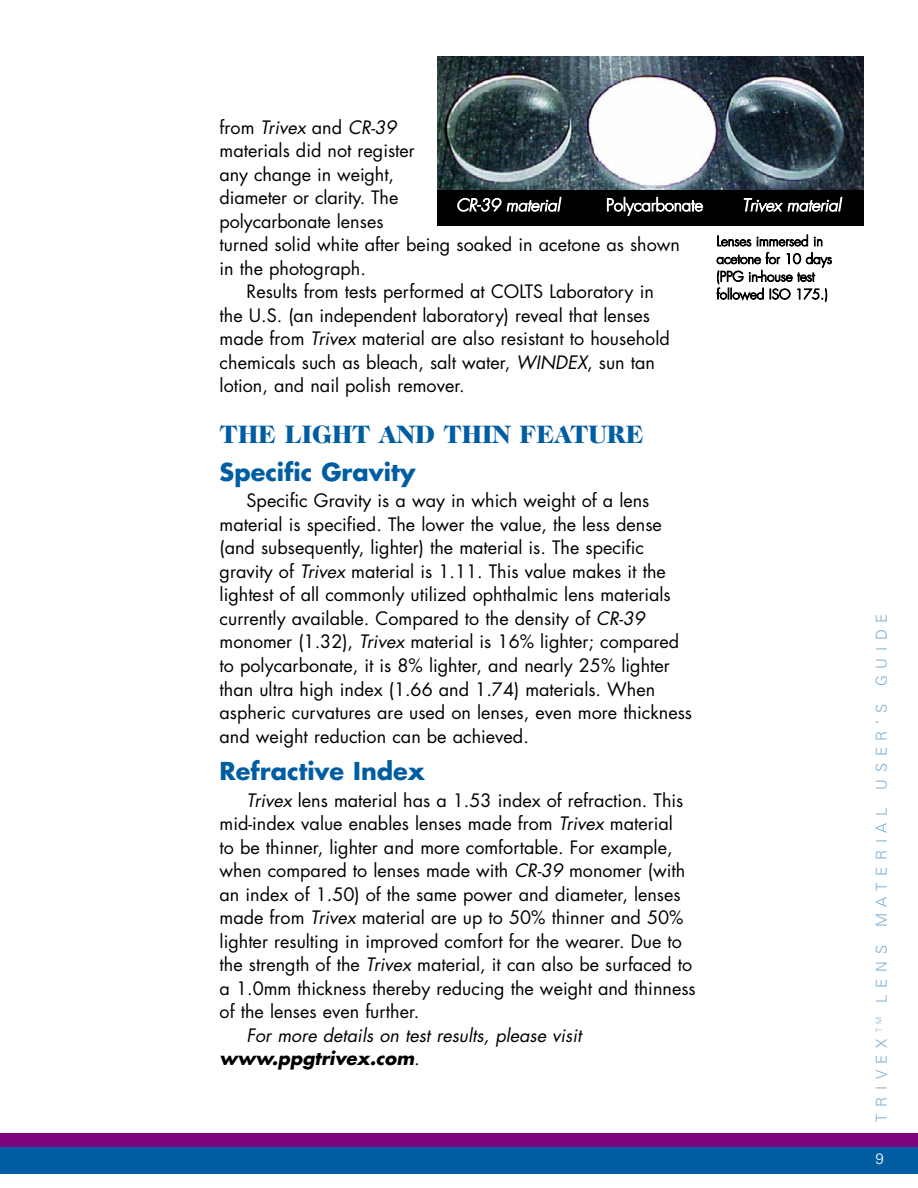
<style>
.page{position:relative;width:918px;height:1188px;background:#fff}
.page>*{position:absolute;margin:0;border:0;box-sizing:border-box;transform-origin:0 0}
.t1{font:900 25.5px "Caslon Two Twenty Four";color:#005da2}
.t2{font:700 24px "Futura";color:#005da2}
.t3{font:18px/23.5px "Futura";color:#000}
.t4{font:italic 18px/23.5px "Futura";color:#000}
.t5{font:italic 300 16.65px "Futura";color:#fff}
.t6{font:300 16.65px "Futura";letter-spacing:-.005em;color:#fff}
.t7{font:300 15px "Univers";letter-spacing:.445em;color:#80aed1}
.t8{font:300 15px "Univers";color:#fff}
.t9{font:300 13.5px/17.7px "Futura";color:#000}
.s1{font-style:italic}
.s2{font-weight:700}
</style>
<div class="page">
<div style="left:0;top:1147px;width:918px;height:27px;background:#005da2"></div>
<div style="left:0;top:1134px;width:918px;height:13px;background:#7f037d"></div>
<img style="left:437px;top:57px;width:427px;height:133px">
<div style="left:437px;top:190px;width:427px;height:35px;background:#000"></div>
<p class="t3" style="left:220px;top:117px;width:462px">from <span class="s1">Trivex</span> and <span class="s1">CR-39<br></span>materials did not register<br>any change in weight,<br>diameter or clarity. The<br>polycarbonate lenses<br>turned solid white after being soaked in acetone as shown in the photograph.</p>
<p class="t3" style="left:220px;top:281px;width:452px;text-indent:27px">Results from tests performed at COLTS Laboratory in the U.S. (an independent laboratory) reveal that lenses made from <span class="s1">Trivex</span> material are also resistant to household chemicals such as bleach, salt water, <span class="s1">WINDEX</span>, sun tan lotion, and nail polish remover.</p>
<h1 class="t1" style="left:220px;top:425px;width:426px">THE LIGHT AND THIN FEATURE</h1>
<h2 class="t2" style="left:220px;top:461px;width:197px">Specific Gravity</h2>
<p class="t3" style="left:220px;top:491px;width:474px;text-indent:27px">Specific Gravity is a way in which weight of a lens material is specified. The lower the value, the less dense (and subsequently, lighter) the material is. The specific gravity of <span class="s1">Trivex</span> material is 1.11. This value makes it the lightest of all commonly utilized ophthalmic lens materials currently available. Compared to the density of <span class="s1">CR-39 </span>monomer (1.32), <span class="s1">Trivex</span> material is 16% lighter; compared to polycarbonate, it is 8% lighter, and nearly 25% lighter than ultra high index (1.66 and 1.74) materials. When aspheric curvatures are used on lenses, even more thickness and weight reduction can be achieved.</p>
<h2 class="t2" style="left:220px;top:760px;width:207px">Refractive Index</h2>
<p class="t3" style="left:220px;top:790px;width:478px;text-indent:27px"><span class="s1">Trivex</span> lens material has a 1.53 index of refraction. This mid-index value enables lenses made from <span class="s1">Trivex</span> material<br>to be thinner, lighter and more comfortable. For example, when compared to lenses made with <span class="s1">CR-39</span> monomer (with an index of 1.50) of the same power and diameter, lenses made from <span class="s1">Trivex</span> material are up to 50% thinner and 50% lighter resulting in improved comfort for the wearer. Due to the strength of the <span class="s1">Trivex</span> material, it can also be surfaced to a 1.0mm thickness thereby reducing the weight and thinness of the lenses even further.</p>
<p class="t4" style="left:220px;top:1025px;width:363px;text-indent:27px">For more details on test results, please visit <span class="s2">www.ppgtrivex.com</span>.</p>
<p class="t5" style="left:456px;top:197px;width:105px">CR-39 material</p>
<p class="t6" style="left:606px;top:197px;width:99px">Polycarbonate</p>
<p class="t5" style="left:742px;top:197px;width:100px">Trivex material</p>
<p class="t9" style="left:717px;top:233px;width:117px">Lenses immersed in acetone for 10 days (PPG in-house test followed ISO 175.)</p>
<p class="t7" style="left:876px;top:1122px;width:510px;rotate:-90deg">TRIVEX <sup>TM</sup> LENS MATERIAL USER’S GUIDE</p>
<p class="t8" style="left:876px;top:1153px;width:10px">9</p>
</div>
